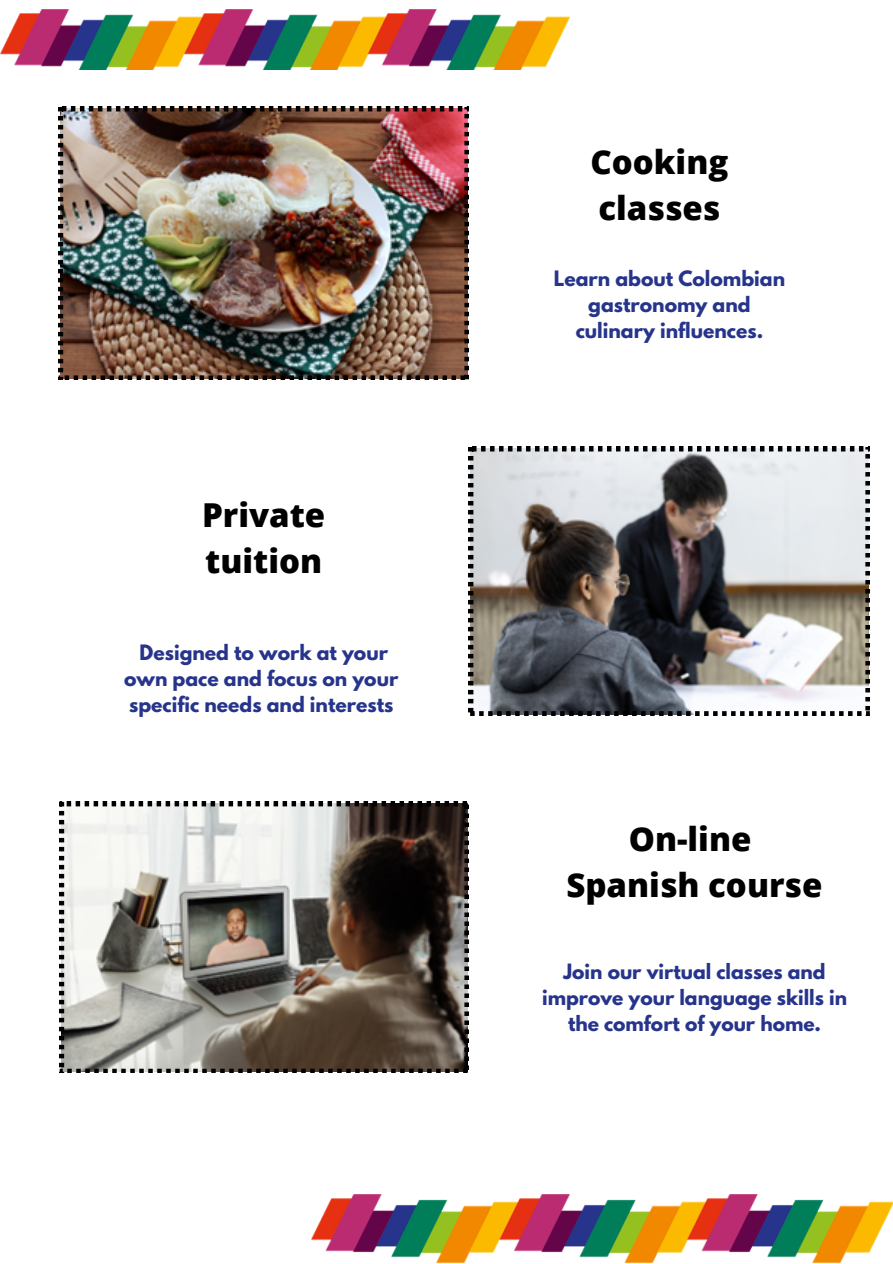
<style>
.page{position:relative;width:893px;height:1264px;background:#fff}
.page>*{position:absolute;margin:0;border:0;box-sizing:border-box;transform-origin:0 0}
.t1{font:800 33px "Open Sans";color:#000}
.t2{font:700 18.75px/25.8px "League Spartan";color:#26348b;text-align:center}
.t3{font:700 18.6px/25.7px "League Spartan";color:#26348b;text-align:center}
</style>
<div class="page">
<img style="left:0;top:10px;width:569px;height:59px">
<img style="left:312px;top:1194px;width:580px;height:68px">
<img style="left:59px;top:107px;width:410px;height:273px">
<svg style="left:469px;top:447px;width:400px;height:268px;background:#929191"></svg>
<svg style="left:60px;top:802px;width:409px;height:270px;background:#88827b"></svg>
<p class="t1" style="left:202px;top:492px;width:125px">Private</p>
<p class="t1" style="left:205px;top:538px;width:118px">tuition</p>
<p class="t2" style="left:140px;top:642px;width:250px">Designed to work at your</p>
<p class="t2" style="left:124px;top:668px;width:276px">own pace and focus on your</p>
<p class="t2" style="left:129px;top:694px;width:266px">specific needs and interests</p>
<p class="t1" style="left:590px;top:138px;width:139px">Cooking</p>
<p class="t1" style="left:598px;top:184px;width:124px">classes</p>
<p class="t2" style="left:553px;top:268px;width:233px">Learn about Colombian gastronomy and culinary influences.</p>
<p class="t1" style="left:628px;top:815px;width:124px">On-line</p>
<p class="t1" style="left:566px;top:861px;width:257px">Spanish course</p>
<p class="t3" style="left:542px;top:961px;width:306px">Join our virtual classes and improve your language skills in the comfort of your home.</p>
</div>
